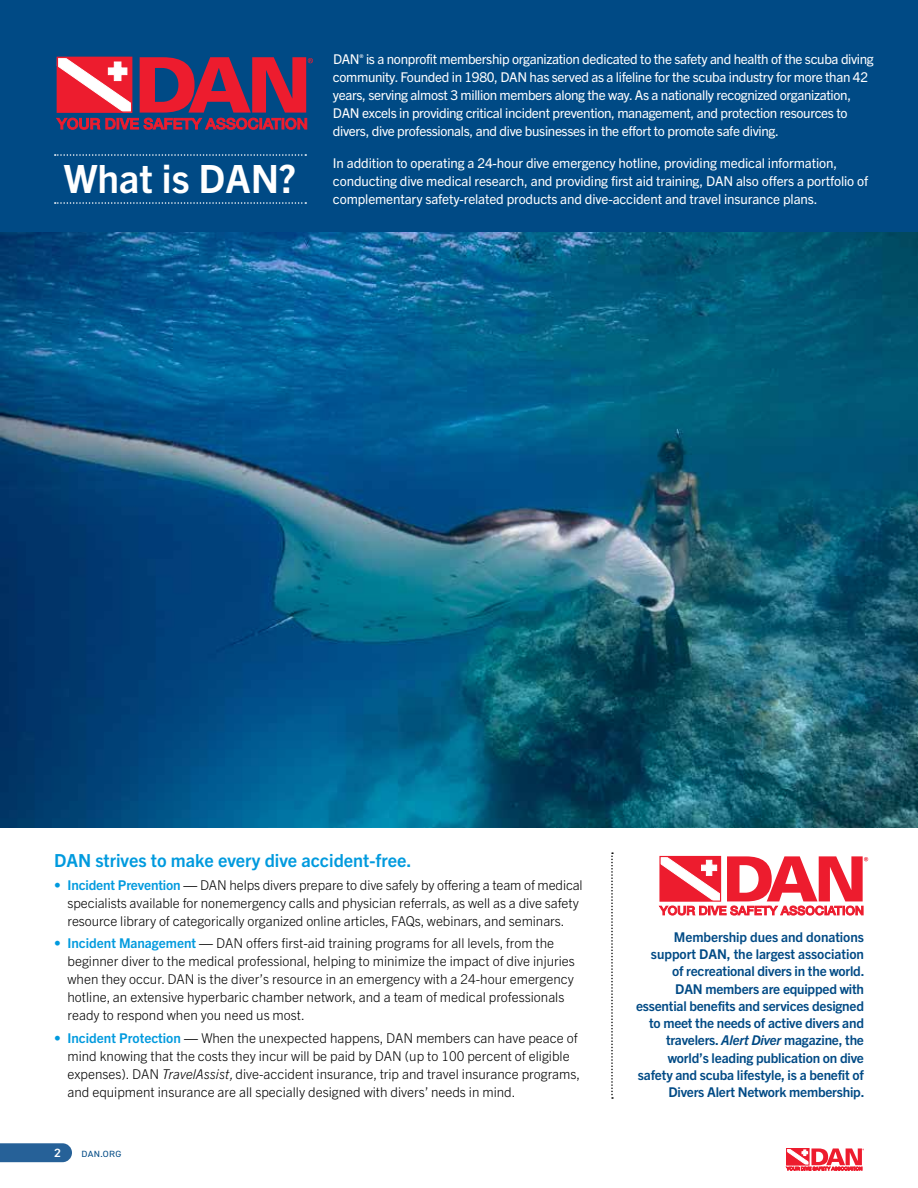
<style>
.page{position:relative;width:918px;height:1188px;background:#fff}
.page>*{position:absolute;margin:0;border:0;box-sizing:border-box;transform-origin:0 0}
.t1{font:700 39px "Trade Gothic Next LT Pro";color:#fff}
.t2{font:700 18px "Trade Gothic Next LT Pro";color:#009ade}
.t3{font:300 13.5px/18px "Trade Gothic Next LT Pro";color:#000}
.t4{font:13.5px/18px "Trade Gothic Next LT Pro";letter-spacing:-.025em;color:#fff}
.t5{font:700 13.5px/17.2px "Trade Gothic Next LT Pro";letter-spacing:-.015em;color:#004a85;text-align:right}
.t6{font:600 12px "DIN2014";color:#fff;scale:1.1 1}
.t7{font:9px "DIN2014";letter-spacing:.03em;color:#004a85;scale:1.1 1}
.s1{font-weight:700;color:#009ade}
.s2{font-weight:700}
.s3{font-style:italic}
</style>
<div class="page">
<svg style="left:0;top:1143px;width:72px;height:19px"></svg>
<svg style="left:786px;top:1148px;width:78px;height:23px"></svg>
<div style="left:0;top:0;width:918px;height:247px;background:#004a85"></div>
<img style="left:0;top:232px;width:918px;height:595px">
<svg style="left:56px;top:57px;width:257px;height:73px"></svg>
<svg style="left:658px;top:856px;width:210px;height:60px"></svg>
<svg style="left:55px;top:154px;width:251px;height:2px"></svg>
<svg style="left:55px;top:202px;width:251px;height:2px"></svg>
<svg style="left:611px;top:852px;width:2px;height:247px"></svg>
<h1 class="t1" style="left:64px;top:152px;width:234px">What is DAN?</h1>
<p class="t4" style="left:333px;top:50px;width:542px">DAN<sup>®</sup> is a nonprofit membership organization dedicated to the safety and health of the scuba diving community. Founded in 1980, DAN has served as a lifeline for the scuba industry for more than 42 years, serving almost 3 million members along the way. As a nationally recognized organization, DAN excels in providing critical incident prevention, management, and protection resources to divers, dive professionals, and dive businesses in the effort to promote safe diving.</p>
<p class="t4" style="left:333px;top:153px;width:537px">In addition to operating a 24-hour dive emergency hotline, providing medical information, conducting dive medical research, and providing first aid training, DAN also offers a portfolio of complementary safety-related products and dive-accident and travel insurance plans.</p>
<h2 class="t2" style="left:54px;top:848px;width:359px">DAN strives to make every dive accident-free.</h2>
<p class="t3" style="left:68px;top:875px;width:517px;text-indent:-14px"><span class="s1">• Incident Prevention</span> <span class="s2">—</span> DAN helps divers prepare to dive safely by offering a team of medical specialists available for nonemergency calls and physician referrals, as well as a dive safety resource library of categorically organized online articles, FAQs, webinars, and seminars.</p>
<p class="t3" style="left:68px;top:933px;width:509px;text-indent:-14px"><span class="s1">• Incident Management</span> <span class="s2">—</span> DAN offers first-aid training programs for all levels, from the beginner diver to the medical professional, helping to minimize the impact of dive injuries when they occur. DAN is the diver’s resource in an emergency with a 24-hour emergency hotline, an extensive hyperbaric chamber network, and a team of medical professionals ready to respond when you need us most.</p>
<p class="t3" style="left:67px;top:1028px;width:514px;text-indent:-13px"><span class="s1">• Incident Protection</span> <span class="s2">—</span> When the unexpected happens, DAN members can have peace of mind knowing that the costs they incur will be paid by DAN (up to 100 percent of eligible expenses). DAN <span class="s3">TravelAssist</span><span class="s3">,</span>dive-accident insurance, trip and travel insurance programs, and equipment insurance are all specially designed with divers’ needs in mind.</p>
<p class="t6" style="left:54px;top:1145px;width:8px">2</p>
<p class="t7" style="left:82px;top:1148px;width:38px">DAN.ORG</p>
<p class="t5" style="left:636px;top:927px;width:230px">Membership dues and donations support DAN, the largest association<br>of recreational divers in the world.<br>DAN members are equipped with essential benefits and services designed to meet the needs of active divers and travelers. <span class="s3">Alert Diver</span> magazine, the world’s leading publication on dive safety and scuba lifestyle, is a benefit of Divers Alert Network membership.</p>
</div>
